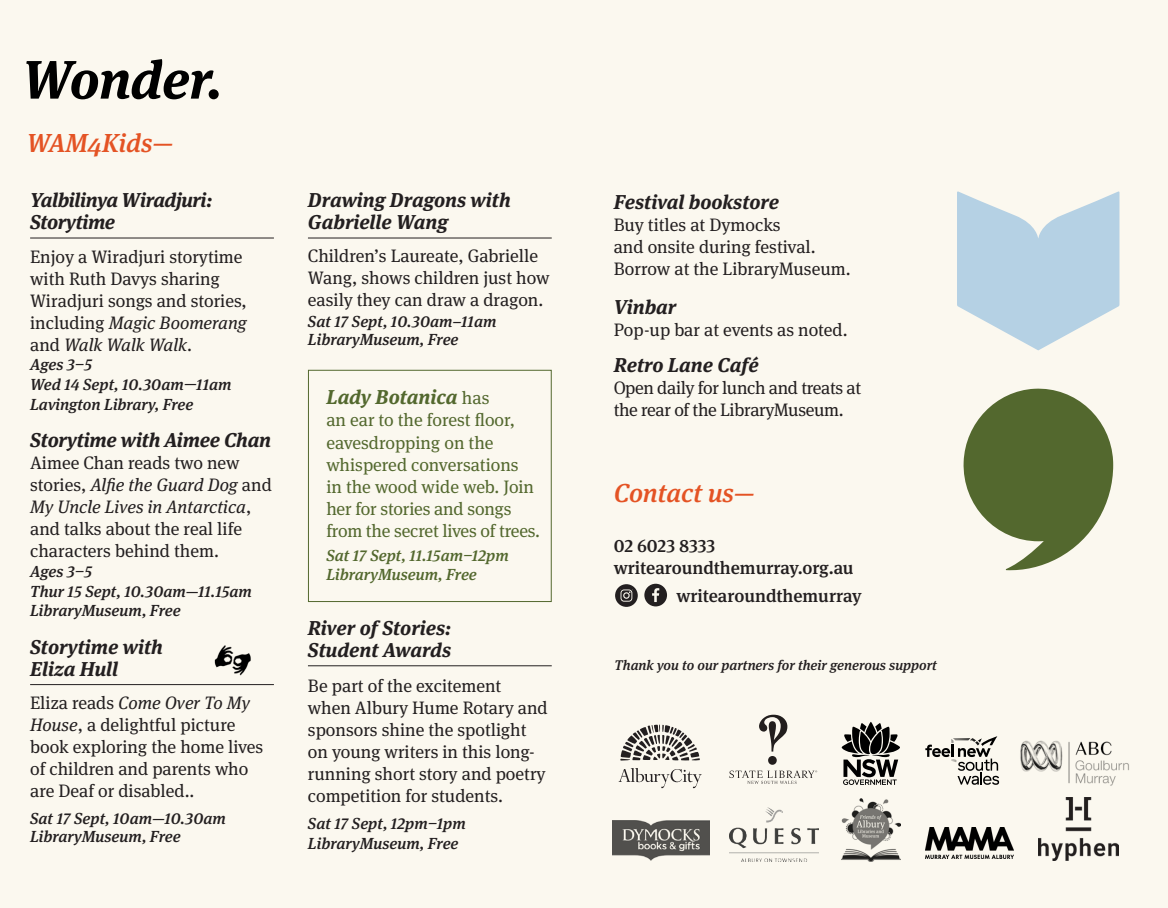
<style>
.page{position:relative;width:1168px;height:908px;background:#fff}
.page>*{position:absolute;margin:0;border:0;box-sizing:border-box;transform-origin:0 0}
.t1{font:italic 700 54px "Meta Serif OT";letter-spacing:-.01em;color:#000}
.HEADING{font:italic 500 26px "Meta Serif OT";color:#e45324}
.HEADING-2{font:italic 700 20px/22px "Meta Serif OT";color:#231f20}
.HEADING-3{font:italic 700 20px/22px "Meta Serif OT";letter-spacing:-.02em;color:#231f20}
.body_justified{font:italic 700 20px "Meta Serif OT";letter-spacing:-.01em;color:#231f20}
.HEADING-4{font:italic 700 20px "Meta Serif OT";color:#53682e}
.body_justified-2{font:18px/22px "Meta Serif OT";color:#231f20}
.HEADING-5{font:18px/22px "Meta Serif OT";letter-spacing:-.01em;color:#53682e}
.HEADING-6{font:18px/22px "Meta Serif OT";color:#231f20}
.t2{font:500 18px/22px "Meta Serif OT";color:#231f20}
.HEADING-7{font:18px/22px "Meta Serif OT";letter-spacing:-.02em;color:#231f20}
.HEADING-8{font:italic 500 16px/19.6px "Meta Serif OT";color:#231f20}
.body_justified-3{font:italic 500 16px/19.6px "Meta Serif OT";color:#231f20}
.HEADING-9{font:italic 500 16px/19.6px "Meta Serif OT";color:#53682e}
.t3{font:italic 500 14px "Meta Serif OT";color:#231f20}
.s1{font-style:italic}
.s2{font-weight:400;font-style:normal;font-size:18px}
</style>
<div class="page">
<div style="left:583px;top:0;width:585px;height:907px;background:#fbf8ef"></div>
<img style="left:841px;top:798px;width:59px;height:62px">
<img style="left:729px;top:807px;width:89px;height:54px">
<img style="left:1020px;top:740px;width:109px;height:46px">
<svg style="left:842px;top:722px;width:58px;height:62px"></svg>
<svg style="left:759px;top:714px;width:28px;height:50px"></svg>
<svg style="left:729px;top:770px;width:88px;height:13px"></svg>
<svg style="left:620px;top:724px;width:80px;height:36px"></svg>
<svg style="left:618px;top:768px;width:84px;height:19px"></svg>
<svg style="left:925px;top:736px;width:74px;height:48px"></svg>
<svg style="left:957px;top:191px;width:162px;height:159px"></svg>
<div style="left:644px;top:583px;width:23px;height:23px;background:#231f20;border-radius:50%"></div>
<svg style="left:652px;top:588px;width:7px;height:13px"></svg>
<div style="left:615px;top:584px;width:23px;height:22px;background:#231f20;border-radius:50%"></div>
<svg style="left:618px;top:587px;width:15px;height:15px"></svg>
<img style="left:925px;top:827px;width:89px;height:31px">
<img style="left:1038px;top:797px;width:80px;height:63px">
<img style="left:612px;top:820px;width:98px;height:40px">
<svg style="left:963px;top:388px;width:150px;height:182px"></svg>
<div style="left:0;top:0;width:584px;height:907px;background:#fbf8ef"></div>
<hr style="left:30px;top:237px;width:244px;height:1px;background:#231f20">
<hr style="left:30px;top:684px;width:244px;height:1px;background:#231f20">
<hr style="left:308px;top:237px;width:244px;height:1px;background:#231f20">
<hr style="left:308px;top:665px;width:244px;height:1px;background:#231f20">
<img style="left:214px;top:645px;width:37px;height:31px">
<div style="left:308px;top:369px;width:244px;height:232px;border:1px solid #53682e"></div>
<p class="t1" style="left:22px;top:47px;width:202px">Wonder.</p>
<p class="HEADING" style="left:27px;top:127px;width:148px">WAM4Kids—</p>
<p class="HEADING-3" style="left:30px;top:189px;width:184px">Yalbilinya Wiradjuri:<br>Storytime</p>
<p class="body_justified-2" style="left:30px;top:246px;width:218px">Enjoy a Wiradjuri storytime with Ruth Davys sharing<br>Wiradjuri songs and stories, including <span class="s1">Magic Boomerang </span>and <span class="s1">Walk Walk Walk</span>.</p>
<p class="body_justified-3" style="left:30px;top:355px;width:203px">Ages 3–5<br>Wed 14 Sept, 10.30am—11am</p>
<p class="body_justified-3" style="left:30px;top:394px;width:165px">Lavington Library, Free</p>
<p class="body_justified" style="left:30px;top:428px;width:242px">Storytime with Aimee Chan</p>
<p class="body_justified-2" style="left:30px;top:452px;width:243px">Aimee Chan reads two new stories, <span class="s1">Alfie the Guard Dog</span> and<br><span class="s1">My Uncle Lives in Antarctica</span>, and talks about the real life characters behind them.</p>
<p class="HEADING-8" style="left:30px;top:561px;width:223px">Ages 3–5<br>Thur 15 Sept, 10.30am—11.15am<br>LibraryMuseum, Free</p>
<p class="HEADING-2" style="left:30px;top:635px;width:134px">Storytime with<br>Eliza Hull</p>
<p class="body_justified-2" style="left:30px;top:692px;width:235px">Eliza reads <span class="s1">Come Over To My<br>House</span>, a delightful picture book exploring the home lives of children and parents who are Deaf or disabled..</p>
<p class="HEADING-8" style="left:30px;top:809px;width:197px;line-height:18px">Sat 17 Sept, 10am—10.30am<br>LibraryMuseum, Free</p>
<p class="HEADING-2" style="left:308px;top:189px;width:204px">Drawing Dragons with<br>Gabrielle Wang</p>
<p class="body_justified-2" style="left:308px;top:245px;width:243px">Children’s Laureate, Gabrielle<br>Wang, shows children just how easily they can draw a dragon.</p>
<p class="HEADING-8" style="left:308px;top:313px;width:190px;line-height:18px">Sat 17 Sept, 10.30am–11am<br>LibraryMuseum, Free</p>
<p class="HEADING-4" style="left:326px;top:385px;width:165px">Lady Botanica <span class="s2">has</span></p>
<p class="HEADING-5" style="left:326px;top:409px;width:215px">an ear to the forest floor, eavesdropping on the whispered conversations<br>in the wood wide web. Join her for stories and songs from the secret lives of trees.</p>
<p class="HEADING-9" style="left:326px;top:545px;width:184px">Sat 17 Sept, 11.15am–12pm<br>LibraryMuseum, Free</p>
<p class="HEADING-2" style="left:308px;top:617px;width:145px">River of Stories:<br>Student Awards</p>
<p class="body_justified-2" style="left:308px;top:674px;width:241px">Be part of the excitement when Albury Hume Rotary and sponsors shine the spotlight on young writers in this long&shy;running short story and poetry competition for students.</p>
<p class="HEADING-8" style="left:308px;top:813px;width:159px">Sat 17 Sept, 12pm–1pm<br>LibraryMuseum, Free</p>
<p class="HEADING-2" style="left:614px;top:191px;width:167px">Festival bookstore</p>
<p class="HEADING-6" style="left:614px;top:214px;width:238px">Buy titles at Dymocks<br>and onsite during festival.<br>Borrow at the LibraryMuseum.</p>
<p class="HEADING-2" style="left:614px;top:296px;width:64px">Vinbar</p>
<p class="HEADING-6" style="left:614px;top:319px;width:235px">Pop-up bar at events as noted.</p>
<p class="HEADING-2" style="left:614px;top:354px;width:146px">Retro Lane Café</p>
<p class="HEADING-7" style="left:614px;top:377px;width:249px">Open daily for lunch and treats at the rear of the LibraryMuseum.</p>
<p class="HEADING" style="left:614px;top:476px;width:143px">Contact us—</p>
<p class="t2" style="left:614px;top:534px;width:241px">02 6023 8333 writearoundthemurray.org.au</p>
<p class="t2" style="left:676px;top:584px;width:187px">writearoundthemurray</p>
<p class="t3" style="left:614px;top:656px;width:324px">Thank you to our partners for their generous support</p>
</div>
